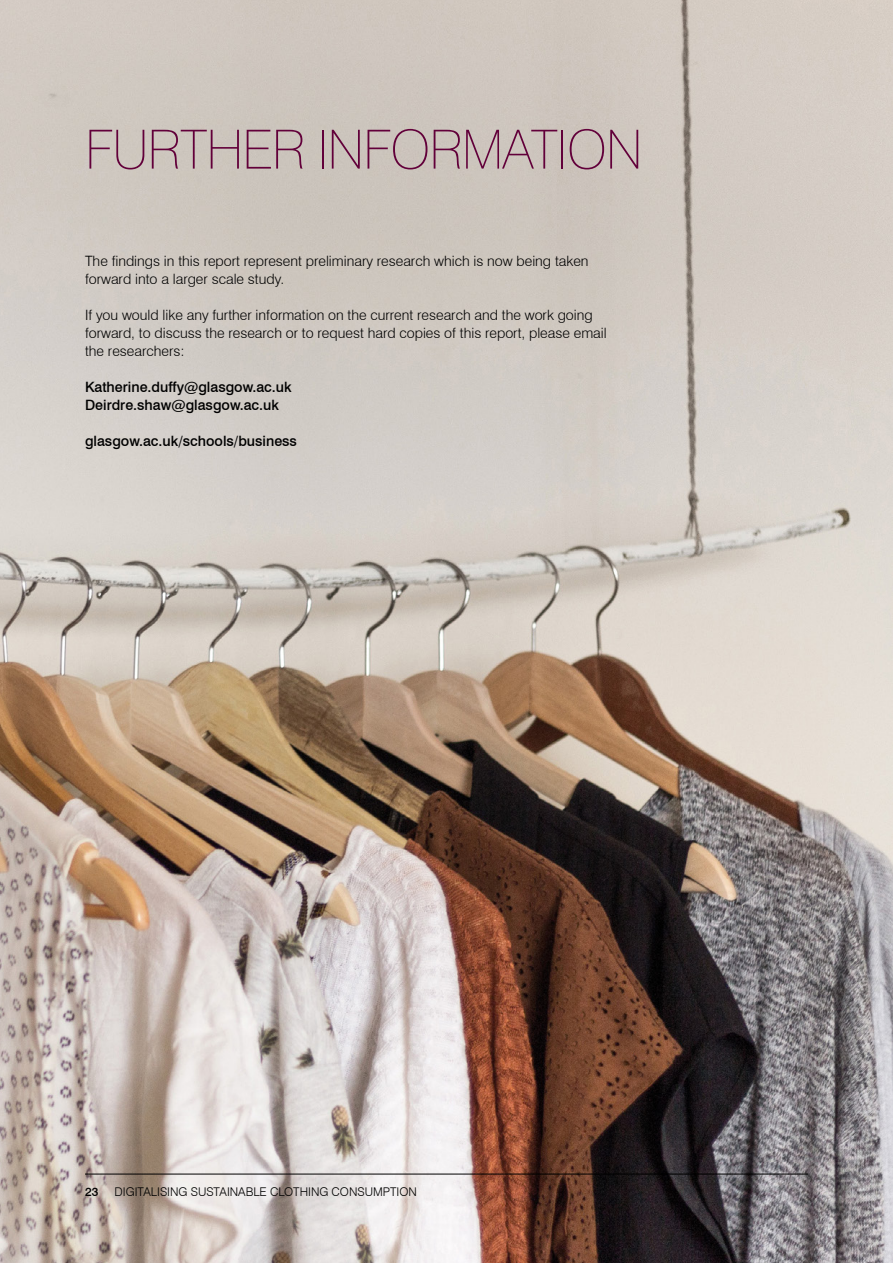
<style>
.page{position:relative;width:893px;height:1263px;background:#fff}
.page>*{position:absolute;margin:0;border:0;box-sizing:border-box;transform-origin:0 0}
.t1{font:100 54px "Swiss 721 BT";letter-spacing:-.02em;color:#62003a}
.t2{font:300 14.25px/18px "Swiss 721 BT";color:#000}
.t3{font:500 14.25px/18px "Swiss 721 BT";color:#000}
.t4{font:300 12px "Swiss 721 BT";color:#000}
.t5{font:500 12px "Swiss 721 BT";color:#000}
</style>
<div class="page">
<img style="left:0;top:0;width:893px;height:1263px">
<hr style="left:85px;top:1174px;width:723px;height:1px;background:#000">
<h1 class="t1" style="left:85px;top:117px;width:559px">FURTHER INFORMATION</h1>
<p class="t2" style="left:85px;top:252px;width:505px">The findings in this report represent preliminary research which is now being taken forward into a larger scale study.</p>
<p class="t2" style="left:85px;top:306px;width:523px">If you would like any further information on the current research and the work going forward, to discuss the research or to request hard copies of this report, please email the researchers:</p>
<p class="t3" style="left:85px;top:378px;width:208px">Katherine.duffy@glasgow.ac.uk<br>Deirdre.shaw@glasgow.ac.uk</p>
<p class="t3" style="left:85px;top:432px;width:213px">glasgow.ac.uk/schools/business</p>
<p class="t5" style="left:85px;top:1184px;width:15px">23</p>
<p class="t4" style="left:115px;top:1184px;width:304px">DIGITALISING SUSTAINABLE CLOTHING CONSUMPTION</p>
</div>
